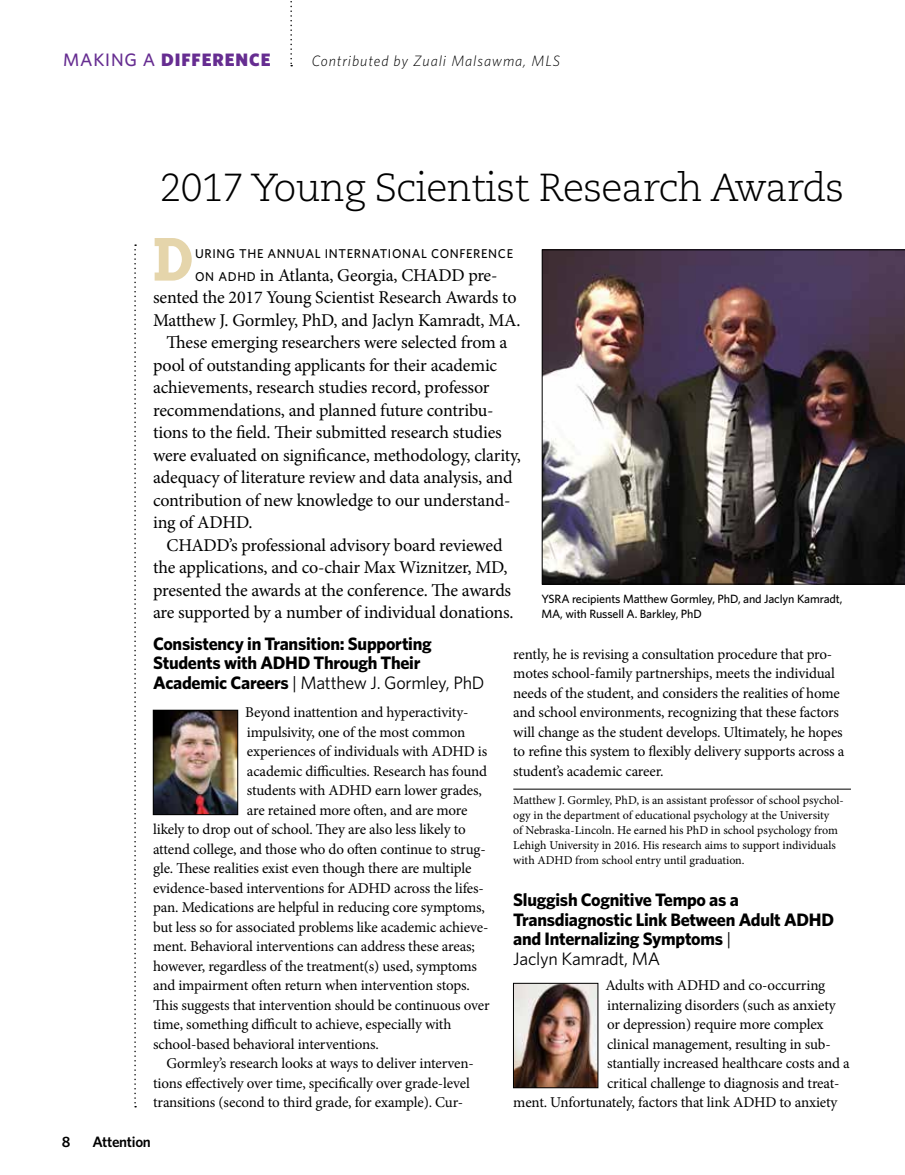
<style>
.page{position:relative;width:905px;height:1175px;background:#fff}
.page>*{position:absolute;margin:0;border:0;box-sizing:border-box;transform-origin:0 0}
.t1{font:800 70.95px "Triplex Serif OT";color:#e5d5ab;scale:.95 1}
.t2{font:300 39px "Caecilia LT Std";letter-spacing:-.02em;color:#000}
.t3{font:18px "Minion Pro";letter-spacing:-.01em;color:#000}
.t4{font:700 18px/19.5px "Whitney";letter-spacing:-.015em;color:#000}
.t5{font:900 18px "Whitney";letter-spacing:.05em;color:#662d91}
.t6{font:15px/19.5px "Minion Pro";letter-spacing:-.01em;color:#000}
.t7{font:italic 300 15px "Whitney";letter-spacing:.06em;color:#000}
.t8{font:600 15px "Whitney";letter-spacing:-.02em;color:#000}
.t9{font:500 12.75px "Whitney";letter-spacing:.05em;color:#000}
.t10{font:12px/15px "Minion Pro";color:#000}
.t11{font:500 12px/15px "Whitney";letter-spacing:-.01em;color:#000}
.s1{font-weight:500}
.s2{font-family:"Whitney";font-weight:500;font-size:12.75px}
.s3{font-weight:400}
</style>
<div class="page">
<svg style="left:290px;top:1px;width:2px;height:65px"></svg>
<img style="left:155px;top:712px;width:81px;height:100px">
<div style="left:153px;top:710px;width:85px;height:104px;border:1px solid #000"></div>
<hr style="left:513px;top:789px;width:337px;height:1px;background:#000">
<img style="left:515px;top:985px;width:81px;height:101px">
<div style="left:513px;top:983px;width:85px;height:105px;border:1px solid #000"></div>
<svg style="left:134px;top:244px;width:2px;height:863px"></svg>
<img style="left:542px;top:250px;width:362px;height:334px">
<p class="t5" style="left:63px;top:49px;width:209px"><span class="s1">MAKING A</span> DIFFERENCE</p>
<p class="t7" style="left:312px;top:52px;width:250px">Contributed by Zuali Malsawma, MLS</p>
<h2 class="t2" style="left:160px;top:166px;width:686px">2017 Young Scientist Research Awards</h2>
<h1 class="t1" style="left:153px;top:222px;width:44px">D</h1>
<p class="t9" style="left:195px;top:246px;width:319px">URING THE ANNUAL INTERNATIONAL CONFERENCE</p>
<p class="t3" style="left:195px;top:263px;width:304px"><span class="s2">ON ADHD</span> in Atlanta, Georgia, CHADD pre-</p>
<p class="t3" style="left:153px;top:285px;width:365px">sented the 2017 Young Scientist Research Awards to</p>
<p class="t3" style="left:153px;top:308px;width:369px">Matthew J. Gormley, PhD, and Jaclyn Kamradt, MA.</p>
<p class="t3" style="left:167px;top:330px;width:342px">These emerging researchers were selected from a</p>
<p class="t3" style="left:153px;top:353px;width:345px">pool of outstanding applicants for their academic</p>
<p class="t3" style="left:153px;top:375px;width:338px">achievements, research studies record, professor</p>
<p class="t3" style="left:153px;top:398px;width:342px">recommendations, and planned future contribu-</p>
<p class="t3" style="left:153px;top:420px;width:350px">tions to the field. Their submitted research studies</p>
<p class="t3" style="left:153px;top:443px;width:369px">were evaluated on significance, methodology, clarity,</p>
<p class="t3" style="left:153px;top:465px;width:361px">adequacy of literature review and data analysis, and</p>
<p class="t3" style="left:153px;top:488px;width:359px">contribution of new knowledge to our understand-</p>
<p class="t3" style="left:153px;top:510px;width:101px">ing of ADHD.</p>
<p class="t3" style="left:167px;top:533px;width:337px">CHADD’s professional advisory board reviewed</p>
<p class="t3" style="left:153px;top:555px;width:356px">the applications, and co-chair Max Wiznitzer, MD,</p>
<p class="t3" style="left:153px;top:578px;width:359px">presented the awards at the conference. The awards</p>
<p class="t3" style="left:153px;top:600px;width:362px">are supported by a number of individual donations.</p>
<p class="t4" style="left:153px;top:633px;width:333px">Consistency in Transition: Supporting<br>Students with ADHD Through Their<br>Academic Careers <span class="s3">| Matthew J. Gormley, PhD</span></p>
<p class="t6" style="left:245px;top:703px;width:225px">Beyond inattention and hyperactivity-</p>
<p class="t6" style="left:247px;top:722px;width:220px">impulsivity, one of the most common</p>
<p class="t6" style="left:247px;top:742px;width:242px">experiences of individuals with ADHD is</p>
<p class="t6" style="left:247px;top:761px;width:242px">academic difficulties. Research has found</p>
<p class="t6" style="left:247px;top:781px;width:236px">students with ADHD earn lower grades,</p>
<p class="t6" style="left:247px;top:800px;width:222px">are retained more often, and are more</p>
<p class="t6" style="left:153px;top:820px;width:314px">likely to drop out of school. They are also less likely to</p>
<p class="t6" style="left:153px;top:839px;width:334px">attend college, and those who do often continue to strug-</p>
<p class="t6" style="left:153px;top:859px;width:320px">gle. These realities exist even though there are multiple</p>
<p class="t6" style="left:153px;top:878px;width:332px">evidence-based interventions for ADHD across the lifes-</p>
<p class="t6" style="left:153px;top:898px;width:333px">pan. Medications are helpful in reducing core symptoms,</p>
<p class="t6" style="left:153px;top:917px;width:337px">but less so for associated problems like academic achieve-</p>
<p class="t6" style="left:153px;top:937px;width:323px">ment. Behavioral interventions can address these areas;</p>
<p class="t6" style="left:153px;top:956px;width:325px">however, regardless of the treatment(s) used, symptoms</p>
<p class="t6" style="left:153px;top:976px;width:318px">and impairment often return when intervention stops.</p>
<p class="t6" style="left:153px;top:995px;width:338px">This suggests that intervention should be continuous over</p>
<p class="t6" style="left:153px;top:1015px;width:300px">time, something difficult to achieve, especially with</p>
<p class="t6" style="left:153px;top:1034px;width:227px">school-based behavioral interventions.</p>
<p class="t6" style="left:166px;top:1054px;width:309px">Gormley’s research looks at ways to deliver interven-</p>
<p class="t6" style="left:153px;top:1073px;width:318px">tions effectively over time, specifically over grade-level</p>
<p class="t6" style="left:153px;top:1093px;width:311px">transitions (second to third grade, for example). Cur-</p>
<p class="t11" style="left:541px;top:591px;width:302px">YSRA recipients Matthew Gormley, PhD, and Jaclyn Kamradt,<br>MA, with Russell A. Barkley, PhD</p>
<p class="t6" style="left:513px;top:644px;width:332px">rently, he is revising a consultation procedure that pro&shy;motes school-family partnerships, meets the individual needs of the student, and considers the realities of home and school environments, recognizing that these factors will change as the student develops. Ultimately, he hopes to refine this system to flexibly delivery supports across a student’s academic career.</p>
<p class="t10" style="left:513px;top:793px;width:332px">Matthew J. Gormley, PhD, is an assistant professor of school psychol&shy;ogy in the department of educational psychology at the University<br>of Nebraska-Lincoln. He earned his PhD in school psychology from Lehigh University in 2016. His research aims to support individuals with ADHD from school entry until graduation.</p>
<p class="t4" style="left:513px;top:889px;width:322px">Sluggish Cognitive Tempo as a<br>Transdiagnostic Link Between Adult ADHD and Internalizing Symptoms <span class="s3">|<br>Jaclyn Kamradt, MA</span></p>
<p class="t6" style="left:605px;top:976px;width:221px">Adults with ADHD and co-occurring</p>
<p class="t6" style="left:607px;top:995px;width:230px">internalizing disorders (such as anxiety</p>
<p class="t6" style="left:607px;top:1015px;width:218px">or depression) require more complex</p>
<p class="t6" style="left:607px;top:1034px;width:225px">clinical management, resulting in sub-</p>
<p class="t6" style="left:607px;top:1054px;width:244px">stantially increased healthcare costs and a</p>
<p class="t6" style="left:607px;top:1073px;width:234px">critical challenge to diagnosis and treat-</p>
<p class="t6" style="left:513px;top:1093px;width:326px">ment. Unfortunately, factors that link ADHD to anxiety</p>
<p class="t8" style="left:62px;top:1132px;width:10px">8</p>
<p class="t8" style="left:92px;top:1132px;width:60px">Attention</p>
</div>
